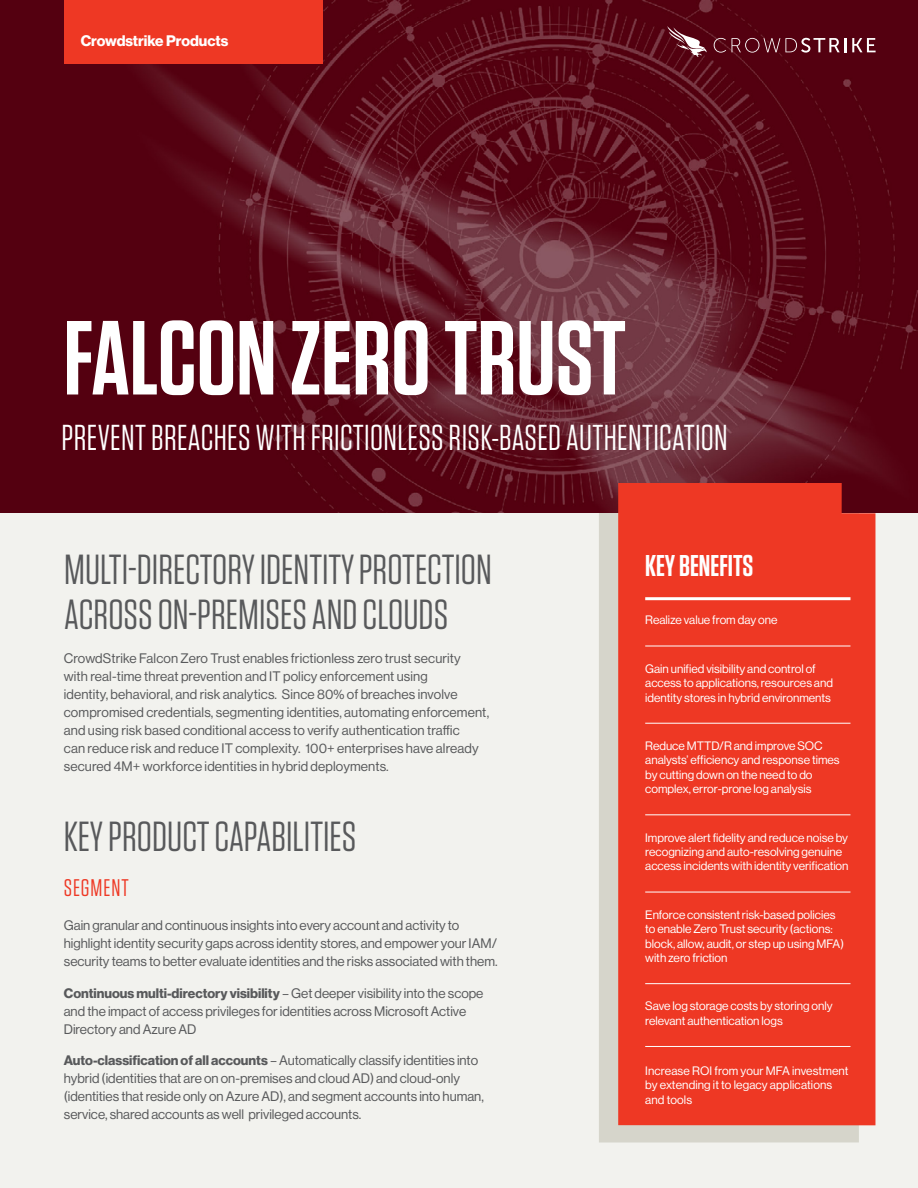
<style>
.page{position:relative;width:918px;height:1188px;background:#f2f2ee}
.page>*{position:absolute;margin:0;border:0;box-sizing:border-box;transform-origin:0 0}
.t1{font:600 105px "Tungsten";color:#fff}
.t2{font:42px/45px "Tungsten";color:#58595b}
.t3{font:36px "Tungsten";letter-spacing:.01em;color:#fff}
.t4{font:600 30px "Tungsten";color:#fff}
.t5{font:24px "Tungsten";letter-spacing:.04em;color:#ee3824}
.t6{font:700 15px "Haas Grot Disp 75";color:#fff}
.t7{font:13.5px/18px "Haas Grot Disp 55 Roman";color:#58595b}
.t8{font:700 13.5px "Haas Grot Disp 75";color:#58595b}
.t9{font:12px/14.4px "Haas Grot Disp 55 Roman";color:#fff}
.s1{font-family:"Haas Grot Disp 55 Roman";font-weight:400}
.s2{font-family:"Haas Grot Disp 75";font-weight:700}
</style>
<div class="page">
<div style="left:599px;top:513px;width:260px;height:630px;background:#d6d5cb"></div>
<img style="left:0;top:1px;width:918px;height:512px">
<svg style="left:667px;top:26px;width:40px;height:31px"></svg>
<svg style="left:714px;top:38px;width:12px;height:15px"></svg>
<svg style="left:732px;top:38px;width:114px;height:15px;background:#773541"></svg>
<svg style="left:852px;top:38px;width:24px;height:14px"></svg>
<div style="left:64px;top:0;width:258px;height:64px;background:#ee3824"></div>
<div style="left:618px;top:483px;width:257px;height:642px;background:#ee3824"></div>
<hr style="left:645px;top:597px;width:205px;height:3px;background:#fff">
<hr style="left:645px;top:646px;width:205px;height:1px;background:#fff">
<hr style="left:645px;top:723px;width:205px;height:1px;background:#fff">
<hr style="left:645px;top:814px;width:205px;height:1px;background:#fff">
<hr style="left:645px;top:892px;width:205px;height:1px;background:#fff">
<hr style="left:645px;top:983px;width:205px;height:1px;background:#fff">
<hr style="left:645px;top:1046px;width:205px;height:1px;background:#fff">
<p class="t6" style="left:81px;top:32px;width:149px">Crowdstrike Products</p>
<h1 class="t1" style="left:64px;top:303px;width:564px">FALCON ZERO TRUST</h1>
<h3 class="t3" style="left:62px;top:419px;width:668px">PREVENT BREACHES WITH FRICTIONLESS RISK-BASED AUTHENTICATION</h3>
<h2 class="t2" style="left:64px;top:548px;width:429px">MULTI-DIRECTORY IDENTITY PROTECTION<br>ACROSS ON-PREMISES AND CLOUDS</h2>
<p class="t7" style="left:64px;top:649px;width:427px">CrowdStrike Falcon Zero Trust enables frictionless zero trust security<br>with real-time threat prevention and IT policy enforcement using<br>identity, behavioral, and risk analytics. Since 80% of breaches involve compromised credentials, segmenting identities, automating enforcement, and using risk based conditional access to verify authentication traffic<br>can reduce risk and reduce IT complexity. 100+ enterprises have already secured 4M+ workforce identities in hybrid deployments.</p>
<h2 class="t2" style="left:64px;top:815px;width:294px">KEY PRODUCT CAPABILITIES</h2>
<h3 class="t5" style="left:64px;top:875px;width:66px">SEGMENT</h3>
<p class="t7" style="left:64px;top:917px;width:435px">Gain granular and continuous insights into every account and activity to highlight identity security gaps across identity stores, and empower your IAM/ security teams to better evaluate identities and the risks associated with them.</p>
<p class="t8" style="left:64px;top:986px;width:421px">Continuous multi-directory visibility <span class="s1">– Get deeper visibility into the scope</span></p>
<p class="t7" style="left:64px;top:1003px;width:404px">and the impact of access privileges for identities across Microsoft Active<br>Directory and Azure AD</p>
<p class="t7" style="left:64px;top:1052px;width:422px"><span class="s2">Auto-classification of all accounts</span> – Automatically classify identities into hybrid (identities that are on on-premises and cloud AD) and cloud-only (identities that reside only on Azure AD), and segment accounts into human, service, shared accounts as well privileged accounts.</p>
<h3 class="t4" style="left:645px;top:550px;width:110px">KEY BENEFITS</h3>
<p class="t9" style="left:645px;top:613px;width:134px">Realize value from day one</p>
<p class="t9" style="left:645px;top:661px;width:189px">Gain unified visibility and control of access to applications, resources and identity stores in hybrid environments</p>
<p class="t9" style="left:645px;top:739px;width:196px">Reduce MTTD/R and improve SOC analysts’ efficiency and response times by cutting down on the need to do complex, error-prone log analysis</p>
<p class="t9" style="left:645px;top:830px;width:205px">Improve alert fidelity and reduce noise by recognizing and auto-resolving genuine access incidents with identity verification</p>
<p class="t9" style="left:645px;top:908px;width:200px">Enforce consistent risk-based policies to enable Zero Trust security (actions: block, allow, audit, or step up using MFA) with zero friction</p>
<p class="t9" style="left:645px;top:999px;width:189px">Save log storage costs by storing only relevant authentication logs</p>
<p class="t9" style="left:645px;top:1063px;width:205px">Increase ROI from your MFA investment by extending it to legacy applications and tools</p>
</div>
